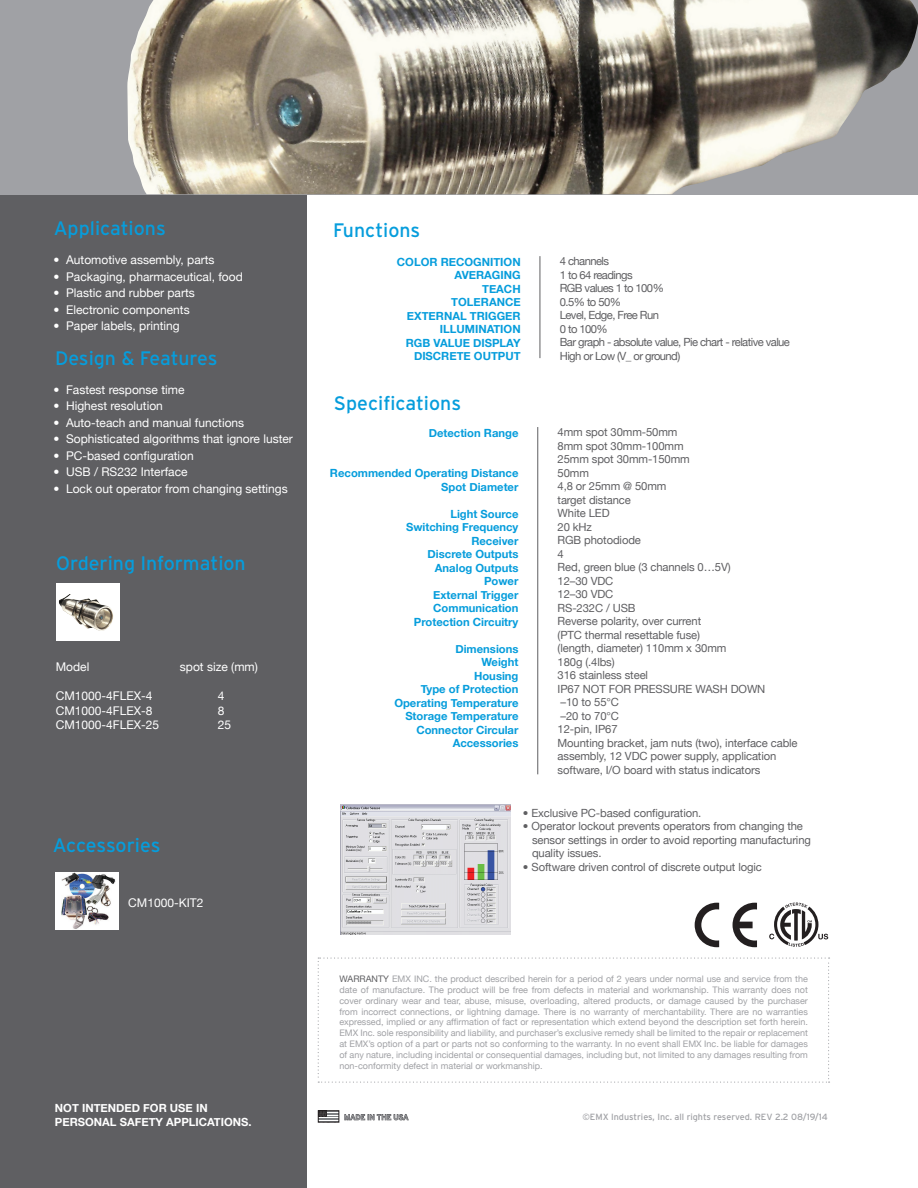
<style>
.page{position:relative;width:918px;height:1188px;background:#fff}
.page>*{position:absolute;margin:0;border:0;box-sizing:border-box;transform-origin:0 0}
.t1{font:19.5px "Interstate";color:#069ddc}
.t2{font:12px "Helvetica Neue";color:#fff}
.t3{font:11.25px/13.5px "Helvetica Neue";letter-spacing:-.01em;color:#5f5f62}
.t4{font:700 11.25px/13.5px "Helvetica Neue";color:#069ddc;text-align:right}
.t5{font:11.25px/13.5px "Helvetica Neue";letter-spacing:-.05em;color:#5f5f62}
.t6{font:700 11.25px/13.5px "Helvetica Neue";color:#fff}
.t7{font:9px/10.8px "Helvetica Neue";color:#a0a1a5;text-align:justify}
.t8{font:9px "Interstate";color:#a0a1a5}
.t9{font:7.5px "Interstate";color:#a0a1a5}
.s1{color:#5f5f62}
</style>
<div class="page">
<svg style="left:318px;top:1111px;width:91px;height:11px"></svg>
<svg style="left:318px;top:958px;width:512px;height:125px"></svg>
<svg style="left:769px;top:903px;width:59px;height:44px"></svg>
<svg style="left:695px;top:903px;width:24px;height:44px"></svg>
<svg style="left:733px;top:903px;width:24px;height:44px"></svg>
<div style="left:0;top:0;width:307px;height:1188px;background:#5f5f62"></div>
<hr style="left:540px;top:256px;width:1px;height:102px;background:#5f5f62">
<hr style="left:538px;top:427px;width:1px;height:347px;background:#5f5f62">
<img style="left:341px;top:805px;width:169px;height:130px">
<div style="left:0;top:0;width:918px;height:194px;background:#a0a1a5"></div>
<img style="left:127px;top:0;width:791px;height:194px">
<div style="left:56px;top:872px;width:63px;height:58px;background:#fff"></div>
<img style="left:62px;top:872px;width:54px;height:57px">
<div style="left:56px;top:584px;width:63px;height:57px;background:#fff"></div>
<img style="left:59px;top:594px;width:55px;height:37px">
<h1 class="t1" style="left:54px;top:217px;width:114px">Applications</h1>
<h2 class="t2" style="left:53px;top:253px;width:163px">• Automotive assembly, parts</h2>
<h2 class="t2" style="left:53px;top:269px;width:191px">• Packaging, pharmaceutical, food</h2>
<h2 class="t2" style="left:53px;top:286px;width:143px">• Plastic and rubber parts</h2>
<h2 class="t2" style="left:53px;top:302px;width:138px">• Electronic components</h2>
<h2 class="t2" style="left:53px;top:319px;width:128px">• Paper labels, printing</h2>
<h1 class="t1" style="left:55px;top:347px;width:164px">Design &amp; Features</h1>
<h2 class="t2" style="left:53px;top:383px;width:133px">• Fastest response time</h2>
<h2 class="t2" style="left:53px;top:399px;width:111px">• Highest resolution</h2>
<h2 class="t2" style="left:53px;top:416px;width:192px">• Auto-teach and manual functions</h2>
<h2 class="t2" style="left:53px;top:432px;width:241px">• Sophisticated algorithms that ignore luster</h2>
<h2 class="t2" style="left:53px;top:449px;width:142px">• PC-based configuration</h2>
<h2 class="t2" style="left:53px;top:465px;width:136px">• USB / RS232 Interface</h2>
<h2 class="t2" style="left:53px;top:482px;width:236px">• Lock out operator from changing settings</h2>
<h1 class="t1" style="left:56px;top:552px;width:191px">Ordering Information</h1>
<h2 class="t2" style="left:56px;top:660px;width:35px">Model</h2>
<h2 class="t2" style="left:180px;top:660px;width:80px">spot size (mm)</h2>
<h2 class="t2" style="left:56px;top:689px;width:98px">CM1000-4FLEX-4</h2>
<h2 class="t2" style="left:218px;top:689px;width:8px">4</h2>
<h2 class="t2" style="left:56px;top:703px;width:98px">CM1000-4FLEX-8</h2>
<h2 class="t2" style="left:218px;top:703px;width:8px">8</h2>
<h2 class="t2" style="left:56px;top:718px;width:105px">CM1000-4FLEX-25</h2>
<h2 class="t2" style="left:218px;top:718px;width:15px">25</h2>
<h1 class="t1" style="left:53px;top:834px;width:109px">Accessories</h1>
<h2 class="t2" style="left:128px;top:895px;width:77px">CM1000-KIT2</h2>
<p class="t6" style="left:55px;top:1101px;width:153px">NOT INTENDED FOR USE IN<br>PERSONAL</p>
<p class="t6" style="left:120px;top:1115px;width:133px">SAFETY APPLICATIONS.</p>
<h1 class="t1" style="left:333px;top:220px;width:89px">Functions</h1>
<p class="t4" style="left:397px;top:255px;width:125px">color recognition</p>
<p class="t4" style="left:455px;top:268px;width:68px">averaging</p>
<p class="t4" style="left:482px;top:282px;width:40px">teach</p>
<p class="t4" style="left:451px;top:295px;width:70px">tolerance</p>
<p class="t4" style="left:407px;top:309px;width:8px">exte</p>
<p class="t4" style="left:406px;top:309px;width:116px">rnal trigger illumi nation<br>rgb value display<br>DISCRETE OUTPUT</p>
<h1 class="t1" style="left:334px;top:392px;width:129px">Specifications</h1>
<p class="t4" style="left:429px;top:425px;width:91px">Detection Range</p>
<p class="t4" style="left:330px;top:466px;width:190px">Recommended Operating Distance<br>Spot Diameter</p>
<p class="t4" style="left:406px;top:506px;width:114px">Light Source<br>Switching Frequency<br>Receiver<br>Discrete Outputs<br>Analog Outputs<br>Power<br>External Trigger<br>Communication<br>Protection Circuitry</p>
<p class="t4" style="left:394px;top:641px;width:126px">Dimensions<br>Weight<br>Housing<br>Type of Protection<br>Operating Temperature<br>Storage Temperature<br>Connector Circular<br>Accessories</p>
<p class="t5" style="left:560px;top:254px;width:232px">4 channels<br>1 to 64 readings<br>RGB values 1 to 100%<br>0.5% to 50%<br>Level, Edge, Free Run<br>0 to 100%<br>Bar graph - absolute value, Pie chart - relative value<br>High or Low (V_ or ground)</p>
<p class="t3" style="left:558px;top:425px;width:242px">4mm spot 30mm-50mm<br>8mm spot 30mm-100mm<br>25mm spot 30mm-150mm<br>50mm<br>4,8 or 25mm @ 50mm<br>target distance<br>White LED<br>20 kHz<br>RGB photodiode<br>4<br>Red, green blue (3 channels 0…5V)<br>12–30 VDC<br>12–30 VDC<br>RS-232C / USB<br>Reverse polarity, over current<br>(PTC thermal resettable fuse)<br>(length, diameter) 110mm x 30mm<br>180g (.4lbs)<br>316 stainless steel<br>IP67 NOT FOR PRESSURE WASH DOWN<br>–10 to 55°C<br>–20 to 70°C<br>12-pin, IP67<br>Mounting bracket, jam nuts (two), interface cable assembly, 12 VDC power supply, application software, I/O board with status indicators</p>
<p class="t3" style="left:523px;top:806px;width:180px">• Exclusive PC-based configuration.</p>
<p class="t3" style="left:532px;top:819px;width:280px;text-indent:-9px">• Operator lockout prevents operators from changing the sensor settings in order to avoid reporting manufacturing quality issues.</p>
<p class="t3" style="left:523px;top:860px;width:240px">• Software driven control of discrete output logic</p>
<p class="t7" style="left:339px;top:973px;width:470px"><span class="s1">WARRANTY</span> EMX INC. the product described herein for a period of 2 years under normal use and service from the date of manufacture. The product will be free from defects in material and workmanship. This warranty does not cover ordinary wear and tear, abuse, misuse, overloading, altered products, or damage caused by the purchaser from incorrect connections, or lightning damage. There is no warranty of merchantability. There are no warranties expressed, implied or any affirmation of fact or representation which extend beyond the description set forth herein.<br>EMX Inc. sole responsibility and liability, and purchaser’s exclusive remedy shall be limited to the repair or replacement at EMX’s option of a part or parts not so conforming to the warranty. In no event shall EMX Inc. be liable for damages of any nature, including incidental or consequential damages, including but, not limited to any damages resulting from non-conformity defect in material or workmanship.</p>
<p class="t9" style="left:344px;top:1113px;width:66px">MADE IN THE USA</p>
<p class="t8" style="left:582px;top:1111px;width:247px">©EMX Industries, Inc. all rights reserved. R EV 2.2 08/19/14</p>
</div>
